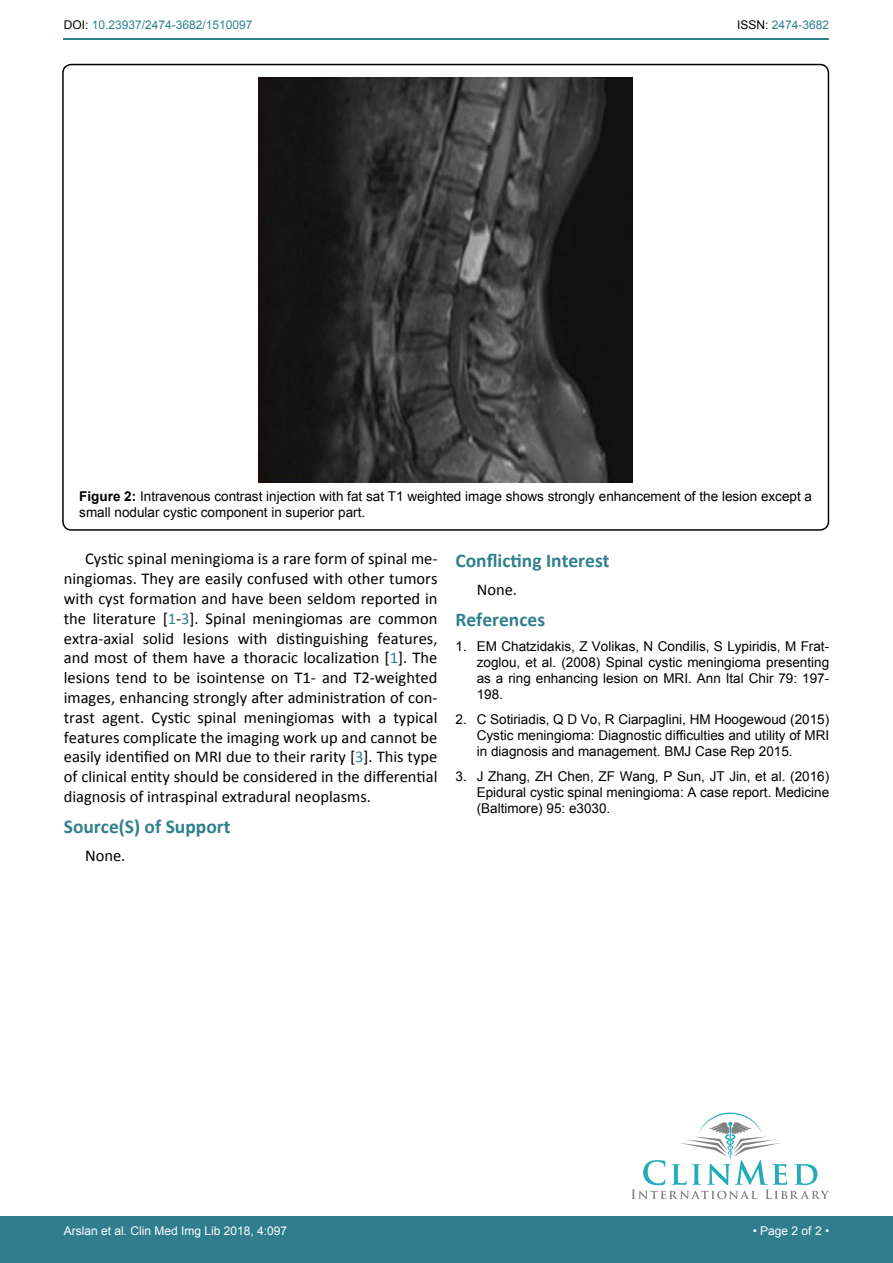
<style>
.page{position:relative;width:893px;height:1263px;background:#fff}
.page>*{position:absolute;margin:0;border:0;box-sizing:border-box;transform-origin:0 0}
.t1{font:700 19.5px "Calibri";color:#30808d}
.t2{font:16.5px/19.8px "Calibri";color:#000;text-align:justify}
.t3{font:13.5px/16.2px "Arial";color:#000;text-align:justify}
.t4{font:12px "Arial";color:#30808d}
.t5{font:12px "Arial";color:#fff}
.s1{color:#000}
.s2{font-weight:700}
.s3{color:#30808d}
</style>
<div class="page">
<hr style="left:64px;top:38px;width:765px;height:2px;background:#30808d">
<div style="left:0;top:1216px;width:893px;height:47px;background:#307d8d"></div>
<svg style="left:631px;top:1112px;width:198px;height:87px"></svg>
<div style="left:62px;top:64px;width:767px;height:467px;border:2px solid #000;border-radius:9px"></div>
<img style="left:259px;top:77px;width:374px;height:406px">
<p class="t4" style="left:64px;top:17px;width:190px"><span class="s1">DOI:</span> 10.23937/2474-3682/1510097</p>
<p class="t4" style="left:737px;top:17px;width:94px"><span class="s1">ISSN:</span> 2474-3682</p>
<p class="t3" style="left:79px;top:488px;width:734px"><span class="s2">Figure 2:</span> Intravenous contrast injection with fat sat T1 weighted image shows strongly enhancement of the lesion except a small nodular cystic component in superior part.</p>
<p class="t2" style="left:64px;top:549px;width:375px;text-indent:21px">Cystic spinal meningioma is a rare form of spinal me&shy;ningiomas. They are easily confused with other tumors with cyst formation and have been seldom reported in the literature [<span class="s3">1</span>-<span class="s3">3</span>]. Spinal meningiomas are common extra-axial solid lesions with distinguishing features, and most of them have a thoracic localization [<span class="s3">1</span>]. The lesions tend to be isointense on T1- and T2-weighted images, enhancing strongly after administration of con&shy;trast agent. Cystic spinal meningiomas with a typical features complicate the imaging work up and cannot be easily identified on MRI due to their rarity [<span class="s3">3</span>]. This type of clinical entity should be considered in the differential diagnosis of intraspinal extradural neoplasms.</p>
<p class="t1" style="left:64px;top:814px;width:168px">Source(S) of Support</p>
<p class="t2" style="left:85px;top:846px;width:42px">None.</p>
<p class="t1" style="left:455px;top:548px;width:156px">Conflicting Interest</p>
<p class="t2" style="left:477px;top:579px;width:42px">None.</p>
<p class="t1" style="left:455px;top:607px;width:91px">References</p>
<p class="t3" style="left:477px;top:638px;width:354px;text-indent:-21px">1. EM Chatzidakis, Z Volikas, N Condilis, S Lypiridis, M Frat&shy;zoglou, et al. (2008) Spinal cystic meningioma presenting as a ring enhancing lesion on MRI. Ann Ital Chir 79: 197- 198.</p>
<p class="t3" style="left:477px;top:711px;width:354px;text-indent:-21px">2. C Sotiriadis, Q D Vo, R Ciarpaglini, HM Hoogewoud (2015)<br>Cystic meningioma: Diagnostic difficulties and utility of MRI in diagnosis and management. BMJ Case Rep 2015.</p>
<p class="t3" style="left:477px;top:768px;width:354px;text-indent:-21px">3. J Zhang, ZH Chen, ZF Wang, P Sun, JT Jin, et al. (2016)<br>Epidural cystic spinal meningioma: A case report. Medicine (Baltimore) 95: e3030.</p>
<p class="t5" style="left:64px;top:1223px;width:225px">Arslan et al. Clin Med Img Lib 2018, 4:097</p>
<p class="t5" style="left:753px;top:1223px;width:78px">• Page 2 of 2 •</p>
</div>
